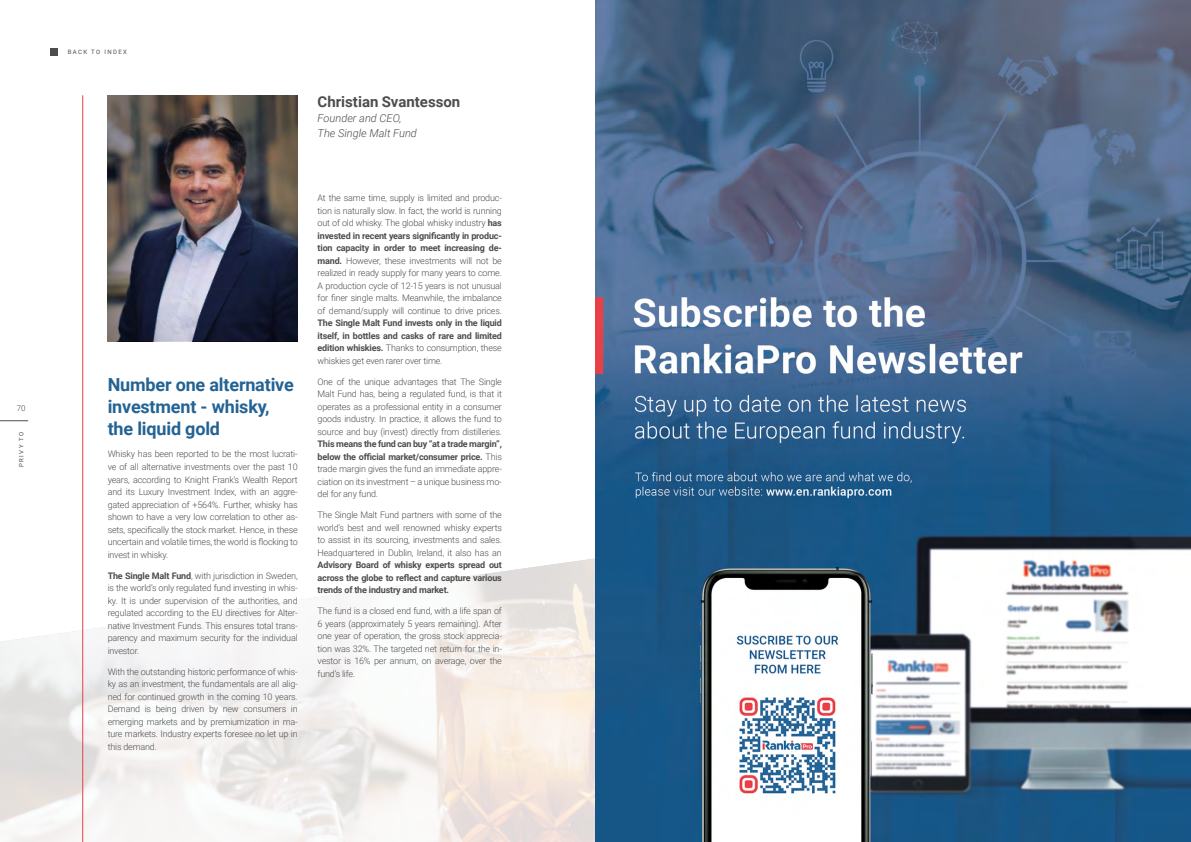
<style>
.page{position:relative;width:1191px;height:842px;background:#fff}
.page>*{position:absolute;margin:0;border:0;box-sizing:border-box;transform-origin:0 0}
.t1{font:700 18px/22px "Roboto";letter-spacing:-.01em;color:#236394}
.t2{font:700 15px "Roboto";color:#4d4d4d}
.t3{font:italic 300 11px/15px "Roboto";color:#4d4d4d}
.t4{font:300 9px/12.5px "Roboto";letter-spacing:-.02em;color:#4d4d4d;text-align:justify}
.t5{font:700 9px/12.5px "Roboto";letter-spacing:-.02em;color:#4d4d4d;text-align:justify}
.t6{font:300 8px "Roboto";color:#4d4d4d}
.t7{font:6px "Roboto";letter-spacing:.235em;color:#4d4d4d}
.s1{font-weight:700}
.s2{font-weight:300}
</style>
<div class="page">
<svg style="left:0;top:420px;width:28px;height:1px"></svg>
<img style="left:0;top:558px;width:595px;height:284px">
<hr style="left:82px;top:95px;width:1px;height:747px;background:#e83f48">
<img style="left:108px;top:95px;width:190px;height:246px">
<img style="left:595px;top:0;width:596px;height:842px">
<svg style="left:50px;top:48px;width:8px;height:8px"></svg>
<p class="t6" style="left:17px;top:403px;width:10px">70</p>
<p class="t7" style="left:17px;top:467px;width:37px;rotate:-90deg">PRIVY TO</p>
<p class="t7" style="left:68px;top:48px;width:61px">BACK TO INDEX</p>
<h2 class="t2" style="left:317px;top:91px;width:144px">Christian Svantesson</h2>
<p class="t3" style="left:317px;top:110px;width:101px">Founder and CEO,<br>The Single Malt Fund</p>
<h1 class="t1" style="left:108px;top:373px;width:188px">Number one alternative investment - whisky, the liquid gold</h1>
<p class="t4" style="left:108px;top:448px;width:191px">Whisky has been reported to be the most lucrati&shy;ve of all alternative investments over the past 10 years, according to Knight Frank’s Wealth Report and its Luxury Investment Index, with an aggre&shy;gated appreciation of +564%. Further, whisky has shown to have a very low correlation to other as&shy;sets, specifically the stock market. Hence, in these uncertain and volatile times, the world is flocking to invest in whisky.</p>
<p class="t4" style="left:108px;top:569px;width:191px"><span class="s1">The Single Malt Fund</span>, with jurisdiction in Sweden, is the world’s only regulated fund investing in whis&shy;ky. It is under supervision of the authorities, and regulated according to the EU directives for Alter&shy;native Investment Funds. This ensures total trans&shy;parency and maximum security for the individual investor.</p>
<p class="t4" style="left:108px;top:665px;width:191px">With the outstanding historic performance of whis&shy;ky as an investment, the fundamentals are all alig&shy;ned for continued growth in the coming 10 years.<br>Demand is being driven by new consumers in emerging markets and by premiumization in ma&shy;ture markets. Industry experts foresee no let up in this demand.</p>
<p class="t4" style="left:317px;top:191px;width:186px">At the same time, supply is limited and produc&shy;tion is naturally slow. In fact, the world is running out of old whisky. The global whisky industry <span class="s1">has invested in recent years significantly in produc&shy;tion capacity in order to meet increasing de&shy;mand.</span> However, these investments will not be realized in ready supply for many years to come.<br>A production cycle of 12-15 years is not unusual for finer single malts. Meanwhile, the imbalance of demand/supply will continue to drive prices.</p>
<p class="t5" style="left:317px;top:316px;width:186px">The Single Malt Fund invests only in the liquid itself, in bottles and casks of rare and limited edition whiskies. <span class="s2">Thanks to consumption, these whiskies get even rarer over time.</span></p>
<p class="t4" style="left:317px;top:375px;width:186px">One of the unique advantages that The Single Malt Fund has, being a regulated fund, is that it operates as a professional entity in a consumer goods industry. In practice, it allows the fund to source and buy (invest) directly from distilleries.</p>
<p class="t4" style="left:317px;top:437px;width:186px"><span class="s1">This means the fund can buy “at a trade margin”, below the official market/consumer price.</span> This trade margin gives the fund an immediate appre&shy;ciation on its investment – a unique business mo&shy;del for any fund.</p>
<p class="t4" style="left:317px;top:508px;width:186px">The Single Malt Fund partners with some of the world’s best and well renowned whisky experts to assist in its sourcing, investments and sales.<br>Headquartered in Dublin, Ireland, it also has an</p>
<p class="t5" style="left:317px;top:558px;width:186px">Advisory Board of whisky experts spread out across the globe to reflect and capture various trends of the industry and market.</p>
<p class="t4" style="left:317px;top:604px;width:186px">The fund is a closed end fund, with a life span of 6 years (approximately 5 years remaining). After one year of operation, the gross stock apprecia&shy;tion was 32%. The targeted net return for the in&shy;vestor is 16% per annum, on average, over the fund’s life.</p>
</div>
